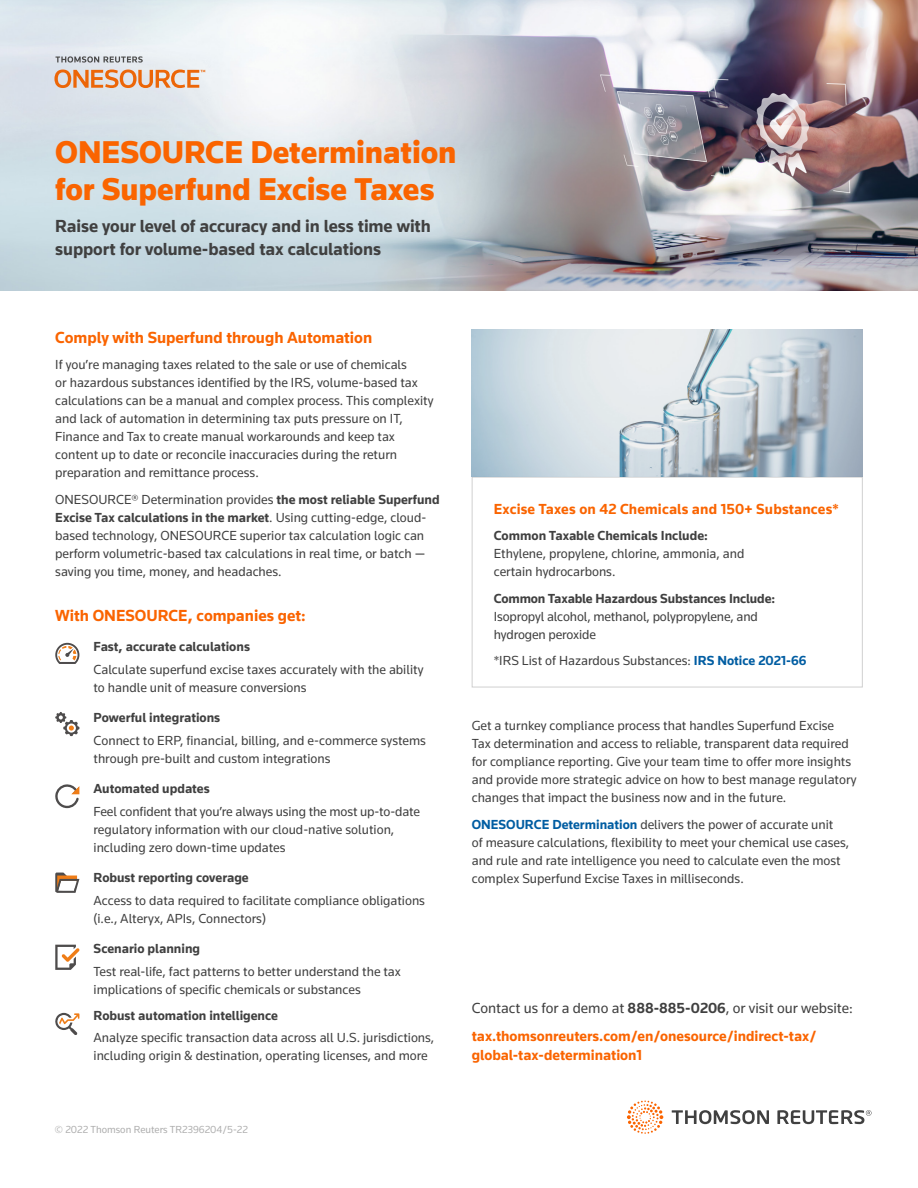
<style>
.page{position:relative;width:918px;height:1188px;background:#fff}
.page>*{position:absolute;margin:0;border:0;box-sizing:border-box;transform-origin:0 0}
.Head_1{font:900 32.4px/37px "Knowledge 2017";letter-spacing:-.005em;color:#fa6400}
.Subhead{font:700 18px/22.5px "Knowledge 2017";letter-spacing:-.005em;color:#404040}
.Head_2{font:700 16.5px "Knowledge 2017";color:#fa6400}
.Body{font:700 15px/19.5px "Knowledge 2017";color:#fa6400}
.Body-2{font:15px "Knowledge 2017";color:#404040}
.Head_2-2{font:700 15px "Knowledge 2017";letter-spacing:.01em;color:#fa6400}
.Body-3{font:13.5px/18px "Knowledge 2017";color:#404040}
.Body_Text{font:13.5px/18px "Knowledge 2017";color:#404040}
.Body_Text-2{font:700 13.5px "Knowledge 2017";color:#404040}
.t1{font:10.5px "Knowledge 2017";color:#afafaf}
.s1{font-weight:700}
.s2{font-weight:700;color:#005da2}
</style>
<div class="page">
<img style="left:0;top:0;width:918px;height:290px">
<svg style="left:54px;top:70px;width:151px;height:18px;background:#e5ac85"></svg>
<svg style="left:56px;top:56px;width:87px;height:7px"></svg>
<div style="left:472px;top:477px;width:391px;height:210px;border:1px solid #d0d0d0"></div>
<svg style="left:672px;top:1110px;width:200px;height:14px"></svg>
<svg style="left:627px;top:1101px;width:36px;height:33px"></svg>
<img style="left:472px;top:329px;width:391px;height:148px">
<svg style="left:55px;top:643px;width:24px;height:21px"></svg>
<svg style="left:55px;top:712px;width:24px;height:24px"></svg>
<svg style="left:55px;top:784px;width:24px;height:24px"></svg>
<svg style="left:55px;top:873px;width:24px;height:20px"></svg>
<svg style="left:55px;top:945px;width:25px;height:25px"></svg>
<svg style="left:55px;top:1013px;width:24px;height:22px"></svg>
<p class="Head_1" style="left:55px;top:133px;width:403px">ONESOURCE Determination for Superfund Excise Taxes</p>
<p class="Subhead" style="left:55px;top:214px;width:377px">Raise your level of accuracy and in less time with support for volume-based tax calculations</p>
<p class="Head_2" style="left:55px;top:327px;width:318px">Comply with Superfund through Automation</p>
<p class="Body-3" style="left:55px;top:355px;width:380px">If you’re managing taxes related to the sale or use of chemicals<br>or hazardous substances identified by the IRS, volume-based tax calculations can be a manual and complex process. This complexity and lack of automation in determining tax puts pressure on IT, Finance and Tax to create manual workarounds and keep tax content up to date or reconcile inaccuracies during the return preparation and remittance process.</p>
<p class="Body-3" style="left:55px;top:490px;width:386px">ONESOURCE® Determination provides <span class="s1">the most reliable Superfund Excise Tax calculations in the market</span>. Using cutting-edge, cloud&shy;based technology, ONESOURCE superior tax calculation logic can perform volumetric-based tax calculations in real time, or batch — saving you time, money, and headaches.</p>
<p class="Head_2" style="left:55px;top:605px;width:252px">With ONESOURCE, companies get:</p>
<p class="Body_Text-2" style="left:94px;top:638px;width:158px">Fast, accurate calculations</p>
<p class="Body_Text" style="left:94px;top:660px;width:332px">Calculate superfund excise taxes accurately with the ability to handle unit of measure conversions</p>
<p class="Body_Text-2" style="left:94px;top:709px;width:128px">Powerful integrations</p>
<p class="Body_Text" style="left:94px;top:731px;width:334px">Connect to ERP, financial, billing, and e-commerce systems through pre-built and custom integrations</p>
<p class="Body_Text-2" style="left:94px;top:780px;width:118px">Automated updates</p>
<p class="Body_Text" style="left:94px;top:802px;width:328px">Feel confident that you’re always using the most up-to-date regulatory information with our cloud-native solution, including zero down-time updates</p>
<p class="Body_Text-2" style="left:94px;top:869px;width:157px">Robust reporting coverage</p>
<p class="Body_Text" style="left:94px;top:891px;width:333px">Access to data required to facilitate compliance obligations (i.e., Alteryx, APIs, Connectors)</p>
<p class="Body_Text-2" style="left:94px;top:941px;width:108px">Scenario planning</p>
<p class="Body_Text" style="left:94px;top:962px;width:309px">Test real-life, fact patterns to better understand the tax implications of specific chemicals or substances</p>
<p class="Body_Text-2" style="left:94px;top:1007px;width:186px">Robust automation intelligence</p>
<p class="Body_Text" style="left:94px;top:1029px;width:342px">Analyze specific transaction data across all U.S. jurisdictions, including origin &amp; destination, operating licenses, and more</p>
<p class="t1" style="left:55px;top:1123px;width:195px">© 2022 Thomson Reuters TR2396204/5-22</p>
<p class="Head_2-2" style="left:494px;top:500px;width:347px">Excise Taxes on 42 Chemicals and 150+ Substances*</p>
<p class="Body-3" style="left:494px;top:527px;width:252px"><span class="s1">Common Taxable Chemicals Include:<br></span>Ethylene, propylene, chlorine, ammonia, and certain hydrocarbons.</p>
<p class="Body-3" style="left:494px;top:589px;width:283px"><span class="s1">Common Taxable Hazardous Substances Include:<br></span>Isopropyl alcohol, methanol, polypropylene, and hydrogen peroxide</p>
<p class="Body-3" style="left:494px;top:652px;width:314px">*IRS List of Hazardous Substances: <span class="s2">IRS Notice 2021-66</span></p>
<p class="Body-3" style="left:472px;top:717px;width:386px">Get a turnkey compliance process that handles Superfund Excise Tax determination and access to reliable, transparent data required for compliance reporting. Give your team time to offer more insights and provide more strategic advice on how to best manage regulatory changes that impact the business now and in the future.</p>
<p class="Body-3" style="left:472px;top:815px;width:379px"><span class="s2">ONESOURCE Determination</span> delivers the power of accurate unit<br>of measure calculations, flexibility to meet your chemical use cases, and rule and rate intelligence you need to calculate even the most complex Superfund Excise Taxes in milliseconds.</p>
<p class="Body-2" style="left:472px;top:999px;width:383px">Contact us for a demo at <span class="s1">888-885-0206</span>, or visit our website:</p>
<p class="Body" style="left:472px;top:1026px;width:346px">tax.thomsonreuters.com/en/onesource/indirect-tax/ global-tax-determination1</p>
</div>
